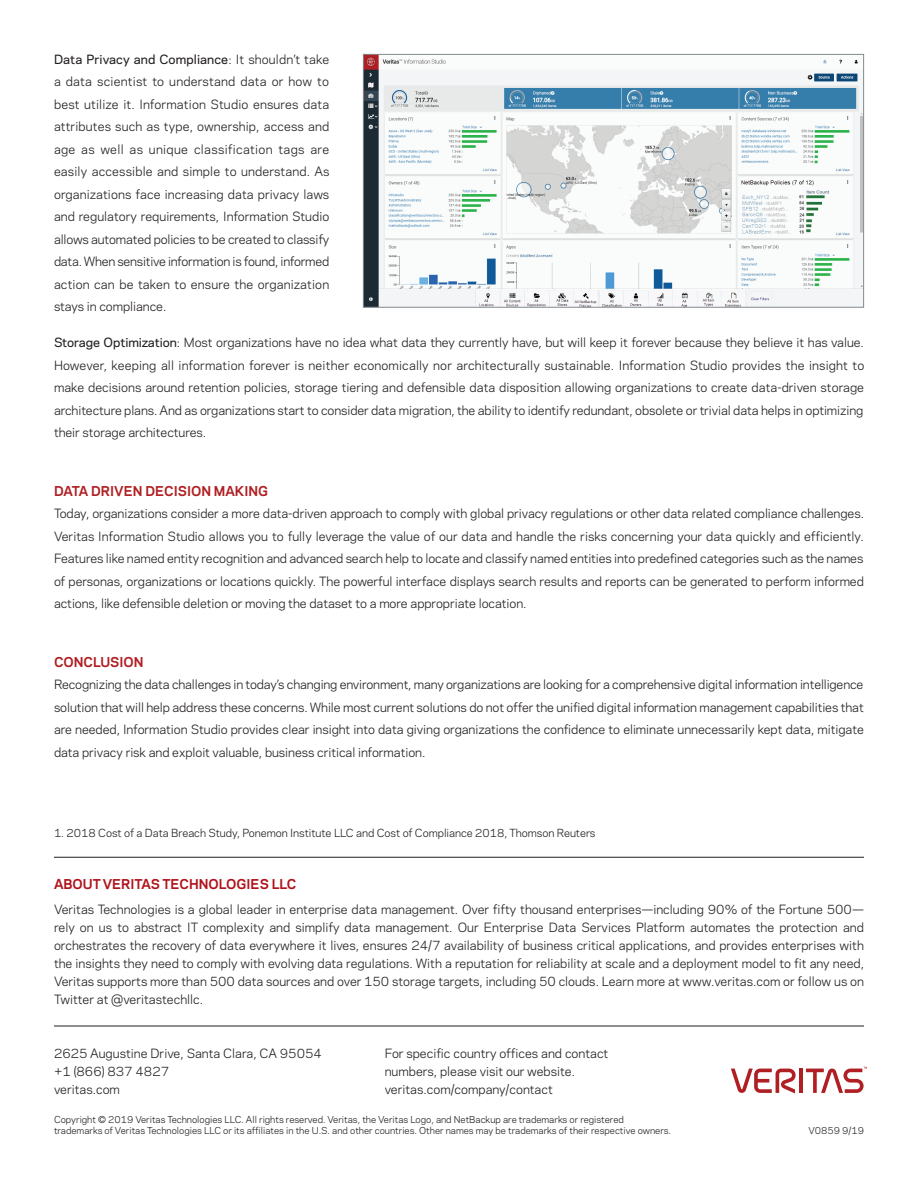
<style>
.page{position:relative;width:918px;height:1188px;background:#fff}
.page>*{position:absolute;margin:0;border:0;box-sizing:border-box;transform-origin:0 0}
.t1{font:700 12.75px "Polaris";color:#b01f23}
.t2{font:700 12.75px "Polaris";color:#b0131c}
.t3{font:12px/22.5px "Polaris";color:#231f20;text-align:justify}
.t4{font:10.5px "Polaris";letter-spacing:-.005em;color:#231f20}
.t5{font:9px/10.8px "Polaris";color:#231f20}
.s1{font-weight:500}
</style>
<div class="page">
<hr style="left:799px;top:1069px;width:4px;height:24px;background:#b01f23">
<svg style="left:731px;top:1069px;width:65px;height:25px"></svg>
<svg style="left:806px;top:1067px;width:61px;height:26px"></svg>
<hr style="left:54px;top:1026px;width:810px;height:1px;background:#231f20">
<hr style="left:54px;top:857px;width:810px;height:1px;background:#231f20">
<img style="left:365px;top:56px;width:497px;height:250px">
<div style="left:363px;top:54px;width:501px;height:254px;border:1px solid #838b8f"></div>
<p class="t3" style="left:54px;top:47px;width:277px"><span class="s1">Data Privacy and Compliance</span>: It shouldn’t take a data scientist to understand data or how to best utilize it. Information Studio ensures data attributes such as type, ownership, access and age as well as unique classification tags are easily accessible and simple to understand. As organizations face increasing data privacy laws and regulatory requirements, Information Studio allows automated policies to be created to classify data. When sensitive information is found, informed action can be taken to ensure the organization stays in compliance.</p>
<p class="t3" style="left:54px;top:331px;width:812px"><span class="s1">Storage Optimization</span>: Most organizations have no idea what data they currently have, but will keep it forever because they believe it has value.<br>However, keeping all information forever is neither economically nor architecturally sustainable. Information Studio provides the insight to make decisions around retention policies, storage tiering and defensible data disposition allowing organizations to create data-driven storage architecture plans. And as organizations start to consider data migration, the ability to identify redundant, obsolete or trivial data helps in optimizing their storage architectures.</p>
<p class="t1" style="left:54px;top:481px;width:216px">DATA DRIVEN DECISION MAKING</p>
<p class="t3" style="left:54px;top:502px;width:812px">Today, organizations consider a more data-driven approach to comply with global privacy regulations or other data related compliance challenges.<br>Veritas Information Studio allows you to fully leverage the value of our data and handle the risks concerning your data quickly and efficiently.<br>Features like named entity recognition and advanced search help to locate and classify named entities into predefined categories such as the names of personas, organizations or locations quickly. The powerful interface displays search results and reports can be generated to perform informed actions, like defensible deletion or moving the dataset to a more appropriate location.</p>
<p class="t1" style="left:54px;top:652px;width:91px">CONCLUSION</p>
<p class="t3" style="left:54px;top:673px;width:811px">Recognizing the data challenges in today’s changing environment, many organizations are looking for a comprehensive digital information intelligence solution that will help address these concerns. While most current solutions do not offer the unified digital information management capabilities that are needed, Information Studio provides clear insight into data giving organizations the confidence to eliminate unnecessarily kept data, mitigate data privacy risk and exploit valuable, business critical information.</p>
<p class="t4" style="left:54px;top:825px;width:543px">1. 2018 Cost of a Data Breach Study, Ponemon Institute LLC and Cost of Compliance 2018, Thomson Reuters</p>
<p class="t2" style="left:54px;top:875px;width:244px">ABOUT VERITAS TECHNOLOGIES LLC</p>
<p class="t3" style="left:54px;top:900px;width:812px;line-height:18px">Veritas Technologies is a global leader in enterprise data management. Over fifty thousand enterprises—including 90% of the Fortune 500— rely on us to abstract IT complexity and simplify data management. Our Enterprise Data Services Platform automates the protection and orchestrates the recovery of data everywhere it lives, ensures 24/7 availability of business critical applications, and provides enterprises with the insights they need to comply with evolving data regulations. With a reputation for reliability at scale and a deployment model to fit any need, Veritas supports more than 500 data sources and over 150 storage targets, including 50 clouds. Learn more at www.veritas.com or follow us on Twitter at @veritastechllc.</p>
<p class="t3" style="left:54px;top:1043px;width:269px;line-height:18px;text-align:left">2625 Augustine Drive, Santa Clara, CA 95054 +1 (866) 837 4827<br>veritas.com</p>
<p class="t3" style="left:385px;top:1043px;width:225px;line-height:18px;text-align:left">For specific country offices and contact numbers, please visit our website. veritas.com/company/contact</p>
<p class="t5" style="left:54px;top:1114px;width:619px">Copyright © 2019 Veritas Technologies LLC. All rights reserved. Veritas, the Veritas Logo, and NetBackup are trademarks or registered trademarks of Veritas Technologies LLC or its affiliates in the U.S. and other countries. Other names may be trademarks of their respective owners.</p>
<p class="t5" style="left:808px;top:1125px;width:57px">V0859 9/19</p>
</div>
